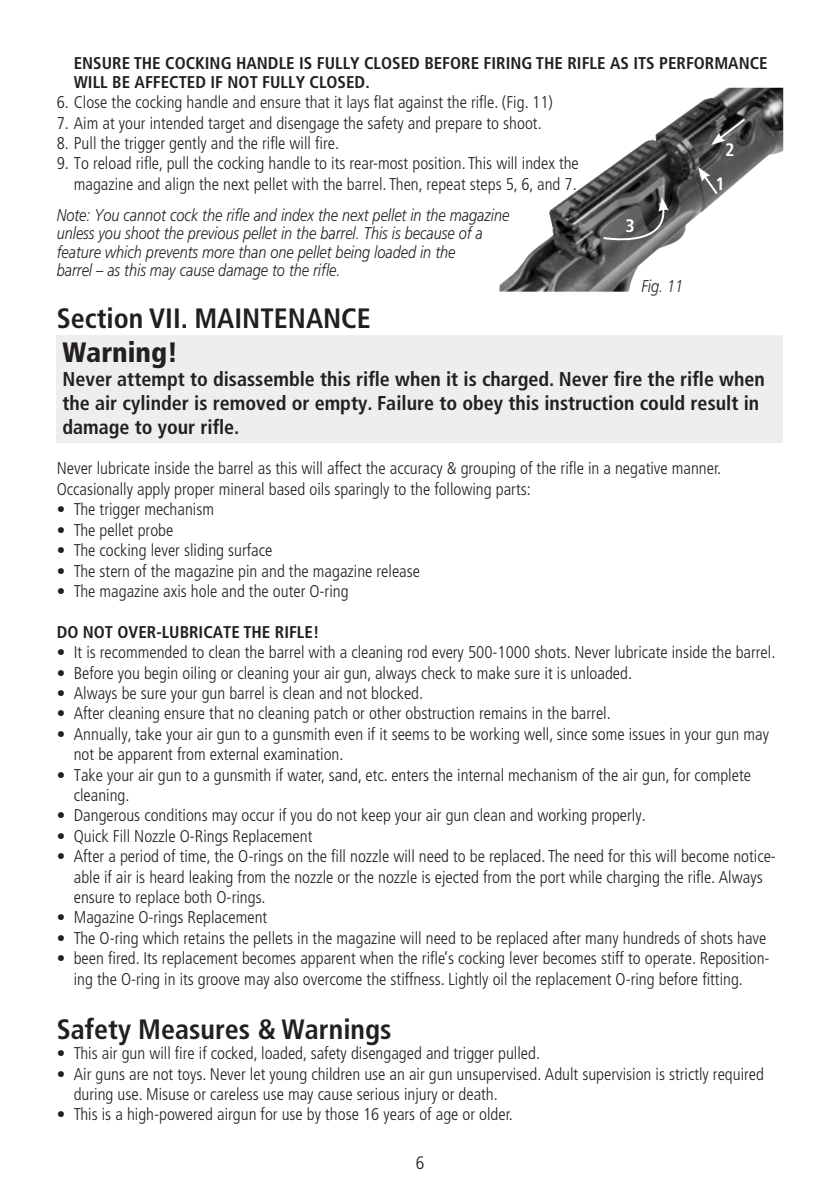
<style>
.page{position:relative;width:840px;height:1191px;background:#fff}
.page>*{position:absolute;margin:0;border:0;box-sizing:border-box;transform-origin:0 0}
.Pa2{font:700 condensed 28px "Frutiger LT Std";color:#231f20}
.Pa2-2{font:900 condensed 28px "Frutiger LT Std";color:#231f20}
.Pa5{font:700 condensed 20px/24px "Frutiger LT Std";color:#231f20}
.t1{font:700 condensed 18px "Frutiger LT Std";color:#fff}
.t2{font:300 condensed 18px "Frutiger LT Std";color:#231f20}
.Pa2-3{font:300 condensed 17px/20.4px "Frutiger LT Std";color:#231f20}
.t3{font:italic 300 17px/18.4px "Frutiger";color:#231f20;scale:.85 1}
.Pa2-4{font:700 condensed 17px/18.4px "Frutiger LT Std";color:#231f20}
</style>
<div class="page">
<div style="left:57px;top:335px;width:725px;height:107px;background:#eeeeef"></div>
<img style="left:499px;top:88px;width:283px;height:204px">
<svg style="left:710px;top:117px;width:37px;height:28px"></svg>
<svg style="left:601px;top:197px;width:67px;height:44px;background:#666"></svg>
<svg style="left:697px;top:167px;width:22px;height:29px"></svg>
<p class="Pa2-4" style="left:74px;top:54px;width:695px">ENSURE THE COCKING HANDLE IS FULLY CLOSED BEFORE FIRING THE RIFLE AS ITS PERFORMANCE<br>WILL BE AFFECTED IF NOT FULLY CLOSED.</p>
<p class="Pa2-3" style="left:57px;top:92px;width:497px">6. Close the cocking handle and ensure that it lays flat against the rifle. (Fig. 11)</p>
<p class="Pa2-3" style="left:57px;top:113px;width:486px">7. Aim at your intended target and disengage the safety and prepare to shoot.</p>
<p class="Pa2-3" style="left:57px;top:133px;width:284px">8. Pull the trigger gently and the rifle will fire.</p>
<p class="Pa2-3" style="left:57px;top:154px;width:523px;text-align:right">9. To reload rifle, pull the cocking handle to its rear-most position. This will index the magazine and align the next pellet with the barrel. Then, repeat steps 5, 6, and 7.</p>
<p class="t3" style="left:57px;top:206px;width:533px">Note: You cannot cock the rifle and index the next pellet in the magazine unless you shoot the previous pellet in the barrel. This is because of a feature which prevents more than one pellet being loaded in the<br>barrel – as this may cause damage to the rifle.</p>
<p class="Pa2" style="left:57px;top:302px;width:315px">Section VII. MAINTENANCE</p>
<p class="Pa2-2" style="left:62px;top:335px;width:117px">Warning!</p>
<p class="Pa5" style="left:62px;top:367px;width:703px">Never attempt to disassemble this rifle when it is charged. Never fire the rifle when the air cylinder is removed or empty. Failure to obey this instruction could result in damage to your rifle.</p>
<p class="Pa2-3" style="left:57px;top:458px;width:665px">Never lubricate inside the barrel as this will affect the accuracy &amp; grouping of the rifle in a negative manner.</p>
<p class="Pa2-3" style="left:57px;top:479px;width:475px">Occasionally apply proper mineral based oils sparingly to the following parts:</p>
<p class="Pa2-3" style="left:57px;top:499px;width:159px">• The trigger mechanism</p>
<p class="Pa2-3" style="left:57px;top:520px;width:118px">• The pellet probe</p>
<p class="Pa2-3" style="left:57px;top:540px;width:217px">• The cocking lever sliding surface</p>
<p class="Pa2-3" style="left:57px;top:560px;width:364px">• The stern of the magazine pin and the magazine release</p>
<p class="Pa2-3" style="left:57px;top:581px;width:293px">• The magazine axis hole and the outer O-ring</p>
<p class="Pa2-4" style="left:57px;top:622px;width:264px">DO NOT OVER-LUBRICATE THE RIFLE!</p>
<p class="Pa2-3" style="left:57px;top:642px;width:719px">• It is recommended to clean the barrel with a cleaning rod every 500-1000 shots. Never lubricate inside the barrel.</p>
<p class="Pa2-3" style="left:57px;top:662px;width:576px">• Before you begin oiling or cleaning your air gun, always check to make sure it is unloaded.</p>
<p class="Pa2-3" style="left:57px;top:683px;width:368px">• Always be sure your gun barrel is clean and not blocked.</p>
<p class="Pa2-3" style="left:57px;top:703px;width:555px">• After cleaning ensure that no cleaning patch or other obstruction remains in the barrel.</p>
<p class="Pa2-3" style="left:74px;top:724px;width:696px;text-indent:-17px">• Annually, take your air gun to a gunsmith even if it seems to be working well, since some issues in your gun may not be apparent from external examination.</p>
<p class="Pa2-3" style="left:74px;top:764px;width:678px;text-indent:-17px">• Take your air gun to a gunsmith if water, sand, etc. enters the internal mechanism of the air gun, for complete cleaning.</p>
<p class="Pa2-3" style="left:57px;top:805px;width:590px">• Dangerous conditions may occur if you do not keep your air gun clean and working properly.</p>
<p class="Pa2-3" style="left:57px;top:826px;width:257px">• Quick Fill Nozzle O-Rings Replacement</p>
<p class="Pa2-3" style="left:74px;top:846px;width:703px;text-indent:-17px">• After a period of time, the O-rings on the fill nozzle will need to be replaced. The need for this will become notice&shy;able if air is heard leaking from the nozzle or the nozzle is ejected from the port while charging the rifle. Always ensure to replace both O-rings.</p>
<p class="Pa2-3" style="left:57px;top:907px;width:212px">• Magazine O-rings Replacement</p>
<p class="Pa2-3" style="left:57px;top:928px;width:710px">• The O-ring which retains the pellets in the magazine will need to be replaced after many hundreds of shots have</p>
<p class="Pa2-3" style="left:57px;top:948px;width:714px;text-align:center">• been fired. Its replacement becomes apparent when the rifle’s cocking lever becomes stiff to operate. Reposition&shy;ing the O-ring in its groove may also overcome the stiffness. Lightly oil the replacement O-ring before fitting.</p>
<p class="Pa2" style="left:57px;top:1012px;width:336px">Safety Measures &amp; Warnings</p>
<p class="Pa2-3" style="left:57px;top:1043px;width:484px">• This air gun will fire if cocked, loaded, safety disengaged and trigger pulled.</p>
<p class="Pa2-3" style="left:74px;top:1063px;width:691px;text-indent:-17px">• Air guns are not toys. Never let young children use an air gun unsupervised. Adult supervision is strictly required during use. Misuse or careless use may cause serious injury or death.</p>
<p class="Pa2-3" style="left:57px;top:1104px;width:457px">• This is a high-powered airgun for use by those 16 years of age or older.</p>
<p class="t1" style="left:724px;top:139px;width:11px">2</p>
<p class="t1" style="left:715px;top:173px;width:11px">1</p>
<p class="t1" style="left:625px;top:215px;width:11px">3</p>
<p class="t3" style="left:641px;top:276px;width:51px">Fig. 11</p>
<p class="t2" style="left:415px;top:1153px;width:10px">6</p>
</div>
